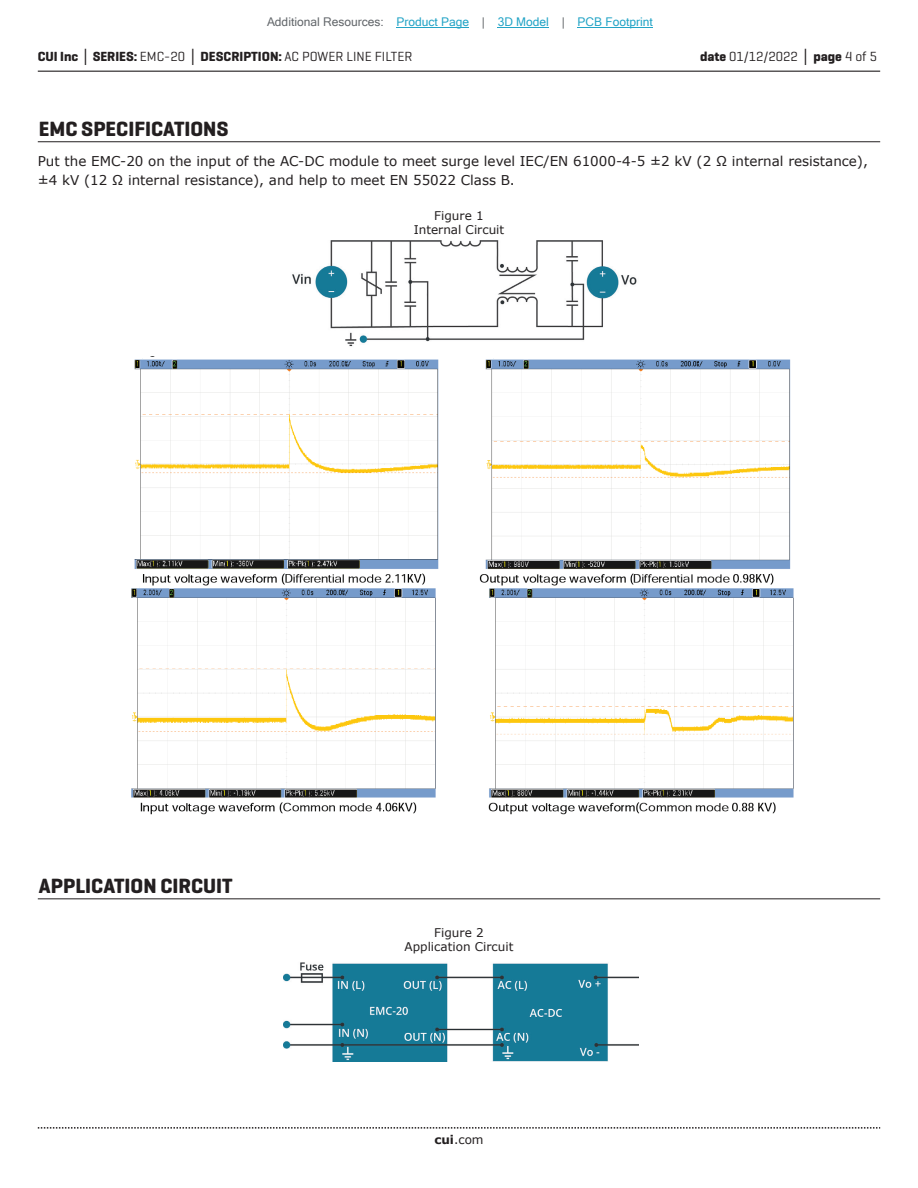
<style>
.page{position:relative;width:918px;height:1188px;background:#fff}
.page>*{position:absolute;margin:0;border:0;box-sizing:border-box;transform-origin:0 0}
.t1{font:700 21px "Geogrotesque";color:#231f20}
.t2{font:13.5px/19.5px "Verdana";color:#231f20}
.t3{font:700 13.5px "Geogrotesque";color:#231f20}
.t4{font:13.5px "Geogrotesque";color:#231f20}
.t5{font:12px/14.4px "Verdana";color:#231f20;text-align:center}
.t6{font:12px "Microsoft Sans Serif";color:#23a4c6}
.s1{color:#63676b}
.s2{font-family:"Verdana"}
.s3{font-weight:400}
.s4{font-weight:700}
.s5{font-family:"Verdana";font-weight:700}
</style>
<div class="page">
<hr style="left:38px;top:71px;width:842px;height:1px;background:#231f20">
<svg style="left:38px;top:1127px;width:842px;height:2px"></svg>
<hr style="left:38px;top:141px;width:842px;height:1px;background:#231f20">
<img style="left:131px;top:356px;width:663px;height:459px">
<hr style="left:38px;top:898px;width:842px;height:1px;background:#231f20">
<img style="left:292px;top:241px;width:345px;height:106px">
<img style="left:283px;top:962px;width:356px;height:99px">
<hr style="left:397px;top:27px;width:72px;height:1px;background:#23a4c6">
<hr style="left:498px;top:27px;width:51px;height:1px;background:#23a4c6">
<hr style="left:578px;top:27px;width:75px;height:1px;background:#23a4c6">
<p class="t6" style="left:267px;top:15px;width:387px"><span class="s1">Additional Resources:</span> Product Page <span class="s1">|</span> 3D Model <span class="s1">|</span> PCB Footprint</p>
<p class="t3" style="left:38px;top:48px;width:376px">CUI Inc <span class="s2">│</span> SERIES: <span class="s3">EMC-20</span> <span class="s2">│</span> DESCRIPTION: <span class="s3">AC POWER LINE FILTER</span></p>
<p class="t4" style="left:700px;top:48px;width:179px"><span class="s4">date</span> 01/12/2022 <span class="s5">│</span> <span class="s4">page</span> 4 of 5</p>
<h1 class="t1" style="left:39px;top:116px;width:191px">EMC SPECIFICATIONS</h1>
<p class="t2" style="left:38px;top:151px;width:832px">Put the EMC-20 on the input of the AC-DC module to meet surge level IEC/EN 61000-4-5 ±2 kV (2 Ω internal resistance), ±4 kV (12 Ω internal resistance), and help to meet EN 55022 Class B.</p>
<p class="t5" style="left:414px;top:208px;width:92px">Figure 1<br>Internal Circuit</p>
<h1 class="t1" style="left:39px;top:873px;width:195px">APPLICATION CIRCUIT</h1>
<p class="t5" style="left:405px;top:925px;width:110px">Figure 2<br>Application Circuit</p>
<p class="t5" style="left:434px;top:1132px;width:51px"><span class="s4">cui</span>.com</p>
</div>
